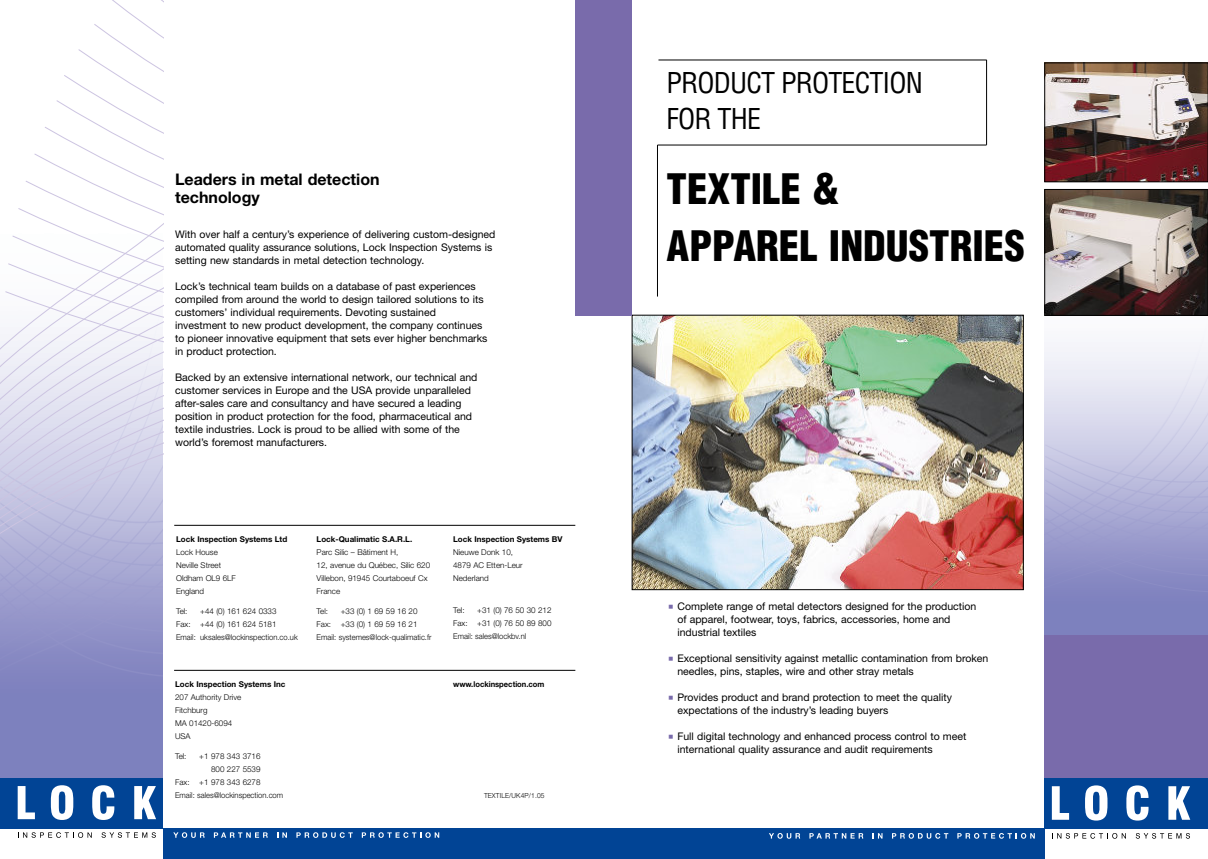
<style>
.page{position:relative;width:1208px;height:859px;background:#fff}
.page>*{position:absolute;margin:0;border:0;box-sizing:border-box;transform-origin:0 0}
.t1{font:900 condensed 41px/57px "Helvetica";color:#000}
.t2{font:condensed 28px/36px "Helvetica";letter-spacing:-.03em;color:#000}
.t3{font:700 16px/18px "Helvetica Neue";color:#000}
.t4{font:10.5px/13px "Helvetica Neue";color:#000}
.t5{font:300 8px/13px "Helvetica Neue";color:#000}
.t6{font:700 8px "Helvetica Neue";color:#000}
.t7{font:300 8px "Helvetica Neue";color:#000;scale:.95 1}
.t8{font:700 8px "Helvetica Neue";color:#000;scale:.95 1}
.t9{font:300 7px "Helvetica Neue";letter-spacing:.02em;color:#000;scale:.95 1}
</style>
<div class="page">
<div style="left:1044px;top:462px;width:163px;height:316px;background:#796bab"></div>
<img style="left:1044px;top:315px;width:163px;height:320px">
<svg style="left:0;top:282px;width:164px;height:303px;background:#c6c6e2"></svg>
<svg style="left:4px;top:0;width:160px;height:393px"></svg>
<img style="left:634px;top:317px;width:387px;height:271px">
<div style="left:632px;top:315px;width:391px;height:275px;border:1px solid #000"></div>
<div style="left:604px;top:0;width:28px;height:315px;background:#796bab"></div>
<div style="left:575px;top:0;width:28px;height:315px;background:#796bab"></div>
<hr style="left:174px;top:670px;width:401px;height:1px;background:#000">
<hr style="left:174px;top:525px;width:401px;height:1px;background:#000">
<img style="left:1046px;top:191px;width:159px;height:122px">
<div style="left:1044px;top:189px;width:163px;height:126px;border:1px solid #000"></div>
<img style="left:1046px;top:65px;width:159px;height:115px">
<div style="left:1044px;top:63px;width:163px;height:119px;border:1px solid #000"></div>
<hr style="left:658px;top:60px;width:328px;height:1px;background:#000">
<hr style="left:657px;top:145px;width:329px;height:1px;background:#000">
<hr style="left:986px;top:60px;width:1px;height:85px;background:#000">
<hr style="left:657px;top:145px;width:1px;height:152px;background:#000">
<div style="left:0;top:778px;width:163px;height:50px;background:#014495"></div>
<div style="left:1044px;top:778px;width:163px;height:50px;background:#014495"></div>
<div style="left:604px;top:828px;width:440px;height:31px;background:#014495"></div>
<div style="left:163px;top:828px;width:441px;height:31px;background:#014495"></div>
<svg style="left:1051px;top:786px;width:18px;height:34px"></svg>
<svg style="left:1085px;top:785px;width:22px;height:35px"></svg>
<svg style="left:1126px;top:785px;width:22px;height:35px"></svg>
<svg style="left:1168px;top:786px;width:22px;height:34px"></svg>
<svg style="left:1052px;top:833px;width:74px;height:6px"></svg>
<svg style="left:1135px;top:833px;width:55px;height:6px"></svg>
<svg style="left:769px;top:833px;width:31px;height:6px"></svg>
<svg style="left:809px;top:833px;width:54px;height:5px"></svg>
<svg style="left:872px;top:833px;width:10px;height:5px"></svg>
<svg style="left:892px;top:833px;width:56px;height:6px"></svg>
<svg style="left:957px;top:833px;width:77px;height:6px"></svg>
<svg style="left:18px;top:786px;width:17px;height:33px"></svg>
<svg style="left:51px;top:785px;width:22px;height:35px"></svg>
<svg style="left:92px;top:785px;width:22px;height:35px"></svg>
<svg style="left:134px;top:786px;width:22px;height:33px"></svg>
<svg style="left:18px;top:832px;width:74px;height:6px"></svg>
<svg style="left:102px;top:832px;width:54px;height:6px"></svg>
<svg style="left:173px;top:832px;width:32px;height:6px"></svg>
<svg style="left:214px;top:832px;width:54px;height:6px"></svg>
<svg style="left:277px;top:832px;width:10px;height:6px"></svg>
<svg style="left:296px;top:832px;width:57px;height:6px"></svg>
<svg style="left:362px;top:832px;width:77px;height:6px"></svg>
<h3 class="t3" style="left:175px;top:172px;width:206px">Leaders in metal detection technology</h3>
<p class="t4" style="left:175px;top:229px;width:322px">With over half a century’s experience of delivering custom-designed automated quality assurance solutions, Lock Inspection Systems is setting new standards in metal detection technology.</p>
<p class="t4" style="left:175px;top:281px;width:314px">Lock’s technical team builds on a database of past experiences compiled from around the world to design tailored solutions to its customers’ individual requirements. Devoting sustained investment to new product development, the company continues to pioneer innovative equipment that sets ever higher benchmarks in product protection.</p>
<p class="t4" style="left:175px;top:372px;width:304px">Backed by an extensive international network, our technical and customer services in Europe and the USA provide unparalleled after-sales care and consultancy and have secured a leading position in product protection for the food, pharmaceutical and textile industries. Lock is proud to be allied with some of the world’s foremost manufacturers.</p>
<h2 class="t2" style="left:666px;top:66px;width:258px">PRODUCT PROTECTION<br>FOR THE</h2>
<h1 class="t1" style="left:666px;top:162px;width:360px">TEXTILE &amp;<br>APPAREL INDUSTRIES</h1>
<p class="t6" style="left:176px;top:536px;width:113px">Lock Inspection Systems Ltd</p>
<p class="t5" style="left:176px;top:546px;width:61px">Lock House<br>Neville Street<br>Oldham OL9 6LF<br>England</p>
<p class="t5" style="left:176px;top:605px;width:13px">Tel:</p>
<p class="t5" style="left:176px;top:605px;width:123px;text-indent:24px">+44 (0) 161 624 0333<br>Fax: +44 (0) 161 624 5181<br>Email: uksales@lockinspection.co.uk</p>
<p class="t6" style="left:175px;top:681px;width:112px">Lock Inspection Systems Inc</p>
<p class="t5" style="left:175px;top:691px;width:68px">207 Authority Drive<br>Fitchburg<br>MA 01420-6094<br>USA</p>
<p class="t5" style="left:175px;top:750px;width:13px">Tel:</p>
<p class="t5" style="left:199px;top:750px;width:63px">+1 978 343 3716</p>
<p class="t5" style="left:211px;top:763px;width:51px">800 227 5539</p>
<p class="t5" style="left:175px;top:776px;width:87px">Fax: +1 978 343 6278</p>
<p class="t7" style="left:175px;top:792px;width:115px">Email: sales@lockinspection.com</p>
<p class="t6" style="left:317px;top:536px;width:97px">Lock-Qualimatic S.A.R.L.</p>
<p class="t5" style="left:317px;top:546px;width:115px">Parc Silic – Bâtiment H,<br>12, avenue du Québec, Silic 620<br>Villebon, 91945 Courtaboeuf Cx<br>France</p>
<p class="t5" style="left:317px;top:605px;width:13px">Tel:</p>
<p class="t5" style="left:317px;top:605px;width:116px;text-indent:24px">+33 (0) 1 69 59 16 20<br>Fax: +33 (0) 1 69 59 16 21<br>Email: systemes@lock-qualimatic.fr</p>
<p class="t6" style="left:453px;top:536px;width:111px">Lock Inspection Systems BV</p>
<p class="t5" style="left:453px;top:546px;width:71px">Nieuwe Donk 10,<br>4879 AC Etten-Leur<br>Nederland</p>
<p class="t5" style="left:453px;top:604px;width:13px">Tel:</p>
<p class="t5" style="left:453px;top:604px;width:100px;text-align:justify;text-indent:24px">+31 (0) 76 50 30 212<br>Fax: +31 (0) 76 50 89 800<br>Email: sales@lockbv.nl</p>
<p class="t4" style="left:677px;top:601px;width:300px;text-indent:-8px"><sup>■</sup> Complete range of metal detectors designed for the production of apparel, footwear, toys, fabrics, accessories, home and industrial textiles</p>
<p class="t4" style="left:677px;top:653px;width:312px;text-indent:-8px"><sup>■</sup> Exceptional sensitivity against metallic contamination from broken needles, pins, staples, wire and other stray metals</p>
<p class="t4" style="left:677px;top:692px;width:276px;text-indent:-8px"><sup>■</sup> Provides product and brand protection to meet the quality expectations of the industry’s leading buyers</p>
<p class="t4" style="left:677px;top:731px;width:290px;text-indent:-8px"><sup>■</sup> Full digital technology and enhanced process control to meet international quality assurance and audit requirements</p>
<p class="t9" style="left:484px;top:793px;width:65px">TEXTILE/UK4P/1.05</p>
<p class="t8" style="left:453px;top:681px;width:98px">www.lockinspection.com</p>
</div>
